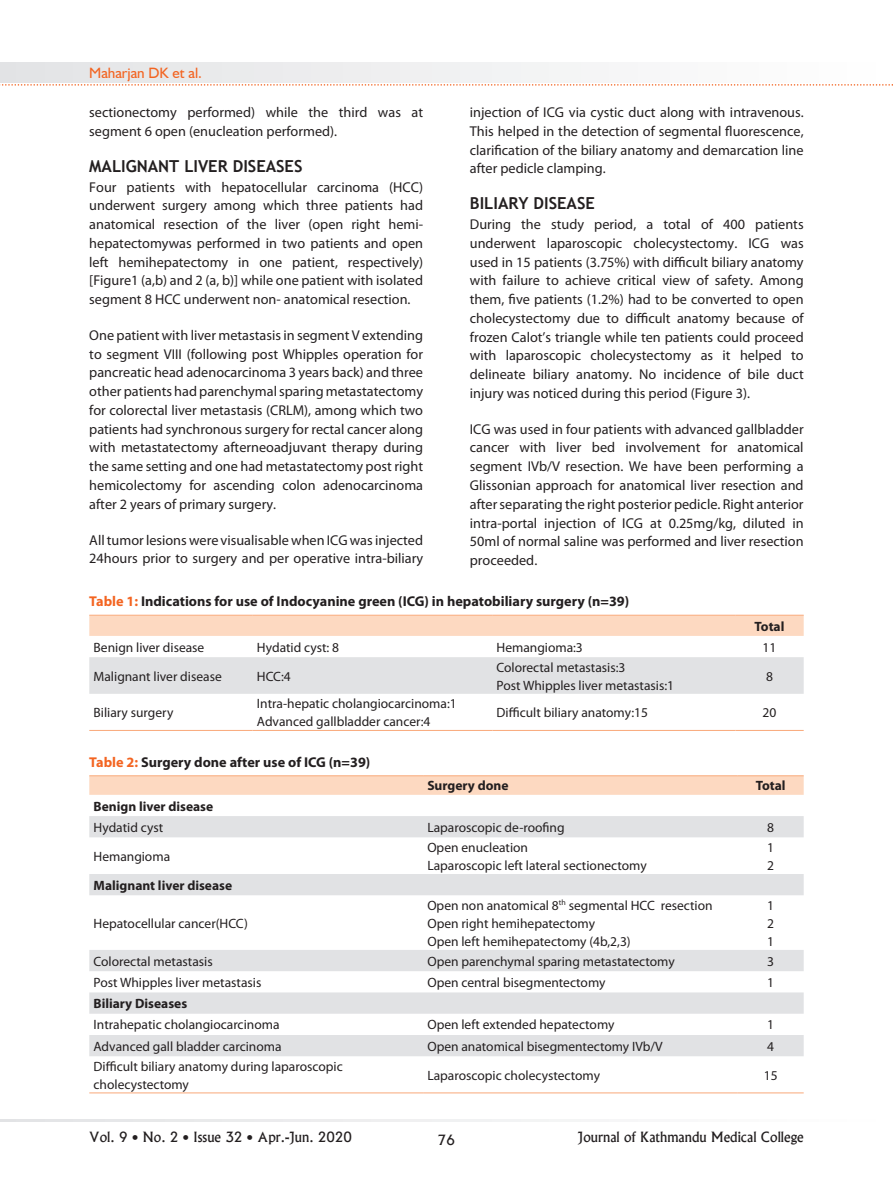
<style>
.page{position:relative;width:893px;height:1191px;background:#fff}
.page>*{position:absolute;margin:0;border:0;box-sizing:border-box;transform-origin:0 0}
.t1{font:700 16.5px "Trebuchet MS";color:#231f20}
.t2{font:15px "Humanist 521 BT";color:#f36421}
.t3{font:14.25px/18.8px "Myriad Pro";color:#231f20;text-align:justify}
.t4{font:700 14.25px "Myriad Pro";color:#231f20}
.t5{font:13.5px/18px "Myriad Pro";color:#231f20}
.t6{font:700 13.5px "Myriad Pro";color:#231f20}
.t7{font:13.5px "Alaska";color:#231f20}
.s1{color:#f36421}
</style>
<div class="page">
<svg style="left:0;top:1119px;width:581px;height:2px"></svg>
<svg style="left:0;top:63px;width:893px;height:23px"></svg>
<div style="left:89px;top:616px;width:715px;height:20px;background:#fdd9c1"></div>
<div style="left:89px;top:657px;width:715px;height:37px;background:#e1e2e4"></div>
<hr style="left:89px;top:614px;width:164px;height:2px;background:#f9ad80">
<hr style="left:253px;top:614px;width:239px;height:2px;background:#f9ad80">
<hr style="left:492px;top:614px;width:243px;height:2px;background:#f9ad80">
<hr style="left:735px;top:614px;width:69px;height:2px;background:#f9ad80">
<hr style="left:89px;top:730px;width:164px;height:1px;background:#f9ad80">
<hr style="left:253px;top:730px;width:239px;height:1px;background:#f9ad80">
<hr style="left:492px;top:730px;width:243px;height:1px;background:#f9ad80">
<hr style="left:735px;top:730px;width:69px;height:1px;background:#f9ad80">
<svg style="left:89px;top:776px;width:715px;height:19px;background:#fcd8c0"></svg>
<svg style="left:89px;top:816px;width:715px;height:240px"></svg>
<hr style="left:89px;top:775px;width:334px;height:1px;background:#f9ad80">
<hr style="left:423px;top:775px;width:315px;height:1px;background:#f9ad80">
<hr style="left:738px;top:775px;width:66px;height:1px;background:#f9ad80">
<hr style="left:89px;top:1092px;width:334px;height:1px;background:#f9ad80">
<hr style="left:423px;top:1092px;width:315px;height:1px;background:#f9ad80">
<hr style="left:738px;top:1092px;width:66px;height:1px;background:#f9ad80">
<p class="t2" style="left:89px;top:63px;width:114px">Maharjan DK et al.</p>
<p class="t3" style="left:89px;top:103px;width:335px">sectionectomy performed) while the third was at segment 6 open (enucleation performed).</p>
<p class="t1" style="left:89px;top:155px;width:215px">MALIGNANT LIVER DISEASES</p>
<p class="t3" style="left:89px;top:177px;width:335px">Four patients with hepatocellular carcinoma (HCC) underwent surgery among which three patients had anatomical resection of the liver (open right hemi&shy;hepatectomywas performed in two patients and open left hemihepatectomy in one patient, respectively) [Figure1 (a,b) and 2 (a, b)] while one patient with isolated segment 8 HCC underwent non- anatomical resection.</p>
<p class="t3" style="left:89px;top:325px;width:335px">One patient with liver metastasis in segment V extending to segment VIII (following post Whipples operation for pancreatic head adenocarcinoma 3 years back) and three other patients had parenchymal sparing metastatectomy for colorectal liver metastasis (CRLM), among which two patients had synchronous surgery for rectal cancer along with metastatectomy afterneoadjuvant therapy during the same setting and one had metastatectomy post right hemicolectomy for ascending colon adenocarcinoma after 2 years of primary surgery.</p>
<p class="t3" style="left:89px;top:530px;width:335px">All tumor lesions were visualisable when ICG was injected<br>24hours prior to surgery and per operative intra-biliary</p>
<p class="t3" style="left:470px;top:103px;width:335px">injection of ICG via cystic duct along with intravenous.<br>This helped in the detection of segmental fluorescence, clarification of the biliary anatomy and demarcation line after pedicle clamping.</p>
<p class="t1" style="left:470px;top:193px;width:127px">BILIARY DISEASE</p>
<p class="t3" style="left:470px;top:215px;width:335px">During the study period, a total of 400 patients underwent laparoscopic cholecystectomy. ICG was used in 15 patients (3.75%) with difficult biliary anatomy with failure to achieve critical view of safety. Among them, five patients (1.2%) had to be converted to open cholecystectomy due to difficult anatomy because of frozen Calot’s triangle while ten patients could proceed with laparoscopic cholecystectomy as it helped to delineate biliary anatomy. No incidence of bile duct injury was noticed during this period (Figure 3).</p>
<p class="t3" style="left:470px;top:419px;width:335px">ICG was used in four patients with advanced gallbladder cancer with liver bed involvement for anatomical segment IVb/V resection. We have been performing a Glissonian approach for anatomical liver resection and after separating the right posterior pedicle. Right anterior intra-portal injection of ICG at 0.25mg/kg, diluted in 50ml of normal saline was performed and liver resection proceeded.</p>
<p class="t4" style="left:89px;top:592px;width:542px"><span class="s1">Table 1:</span> Indications for use of Indocyanine green (ICG) in hepatobiliary surgery (n=39)</p>
<p class="t6" style="left:754px;top:617px;width:31px">Total</p>
<p class="t5" style="left:94px;top:638px;width:112px">Benign liver disease</p>
<p class="t5" style="left:257px;top:638px;width:84px">Hydatid cyst: 8</p>
<p class="t5" style="left:497px;top:638px;width:88px">Hemangioma:3</p>
<p class="t5" style="left:763px;top:638px;width:15px">11</p>
<p class="t5" style="left:94px;top:667px;width:130px">Malignant liver disease</p>
<p class="t5" style="left:257px;top:667px;width:35px">HCC:4</p>
<p class="t5" style="left:497px;top:658px;width:179px">Colorectal metastasis:3<br>Post Whipples liver metastasis:1</p>
<p class="t5" style="left:766px;top:667px;width:8px">8</p>
<p class="t5" style="left:94px;top:703px;width:81px">Biliary surgery</p>
<p class="t5" style="left:257px;top:694px;width:201px">Intra-hepatic cholangiocarcinoma:1<br>Advanced gallbladder cancer:4</p>
<p class="t5" style="left:497px;top:703px;width:153px">Difficult biliary anatomy:15</p>
<p class="t5" style="left:763px;top:703px;width:15px">20</p>
<p class="t4" style="left:89px;top:752px;width:283px"><span class="s1">Table 2:</span> Surgery done after use of ICG (n=39)</p>
<p class="t6" style="left:427px;top:777px;width:83px">Surgery done</p>
<p class="t6" style="left:756px;top:777px;width:31px">Total</p>
<p class="t6" style="left:94px;top:797px;width:121px">Benign liver disease</p>
<p class="t5" style="left:94px;top:818px;width:71px">Hydatid cyst</p>
<p class="t5" style="left:427px;top:818px;width:139px">Laparoscopic de-roofing</p>
<p class="t5" style="left:767px;top:818px;width:8px">8</p>
<p class="t5" style="left:94px;top:847px;width:78px">Hemangioma</p>
<p class="t5" style="left:427px;top:838px;width:221px">Open enucleation<br>Laparoscopic left lateral sectionectomy</p>
<p class="t5" style="left:767px;top:838px;width:8px">1<br>2</p>
<p class="t6" style="left:94px;top:876px;width:140px">Malignant liver disease</p>
<p class="t5" style="left:94px;top:914px;width:156px">Hepatocellular cancer(HCC)</p>
<p class="t5" style="left:427px;top:896px;width:287px">Open non anatomical 8<sup>th</sup> segmental HCC resection<br>Open right hemihepatectomy<br>Open left hemihepatectomy (4b,2,3)</p>
<p class="t5" style="left:767px;top:896px;width:8px;text-align:justify">1<br>2<br>1</p>
<p class="t5" style="left:94px;top:951px;width:121px">Colorectal metastasis</p>
<p class="t5" style="left:427px;top:951px;width:249px">Open parenchymal sparing metastatectomy</p>
<p class="t5" style="left:767px;top:951px;width:8px">3</p>
<p class="t5" style="left:94px;top:973px;width:169px">Post Whipples liver metastasis</p>
<p class="t5" style="left:427px;top:973px;width:180px">Open central bisegmentectomy</p>
<p class="t5" style="left:767px;top:973px;width:8px">1</p>
<p class="t6" style="left:94px;top:994px;width:95px">Biliary Diseases</p>
<p class="t5" style="left:94px;top:1015px;width:187px">Intrahepatic cholangiocarcinoma</p>
<p class="t5" style="left:427px;top:1015px;width:189px">Open left extended hepatectomy</p>
<p class="t5" style="left:767px;top:1015px;width:8px">1</p>
<p class="t5" style="left:94px;top:1037px;width:190px">Advanced gall bladder carcinoma</p>
<p class="t5" style="left:427px;top:1037px;width:237px">Open anatomical bisegmentectomy IVb/V</p>
<p class="t5" style="left:767px;top:1037px;width:8px">4</p>
<p class="t5" style="left:94px;top:1056px;width:251px">Difficult biliary anatomy during laparoscopic cholecystectomy</p>
<p class="t5" style="left:427px;top:1065px;width:174px">Laparoscopic cholecystectomy</p>
<p class="t5" style="left:764px;top:1065px;width:15px">15</p>
<p class="t7" style="left:89px;top:1129px;width:264px">Vol. 9 • No. 2 • Issue 32 • Apr.-Jun. 2020</p>
<p class="t7" style="left:438px;top:1131px;width:19px">76</p>
<p class="t7" style="left:578px;top:1129px;width:227px">Journal of Kathmandu Medical College</p>
</div>
